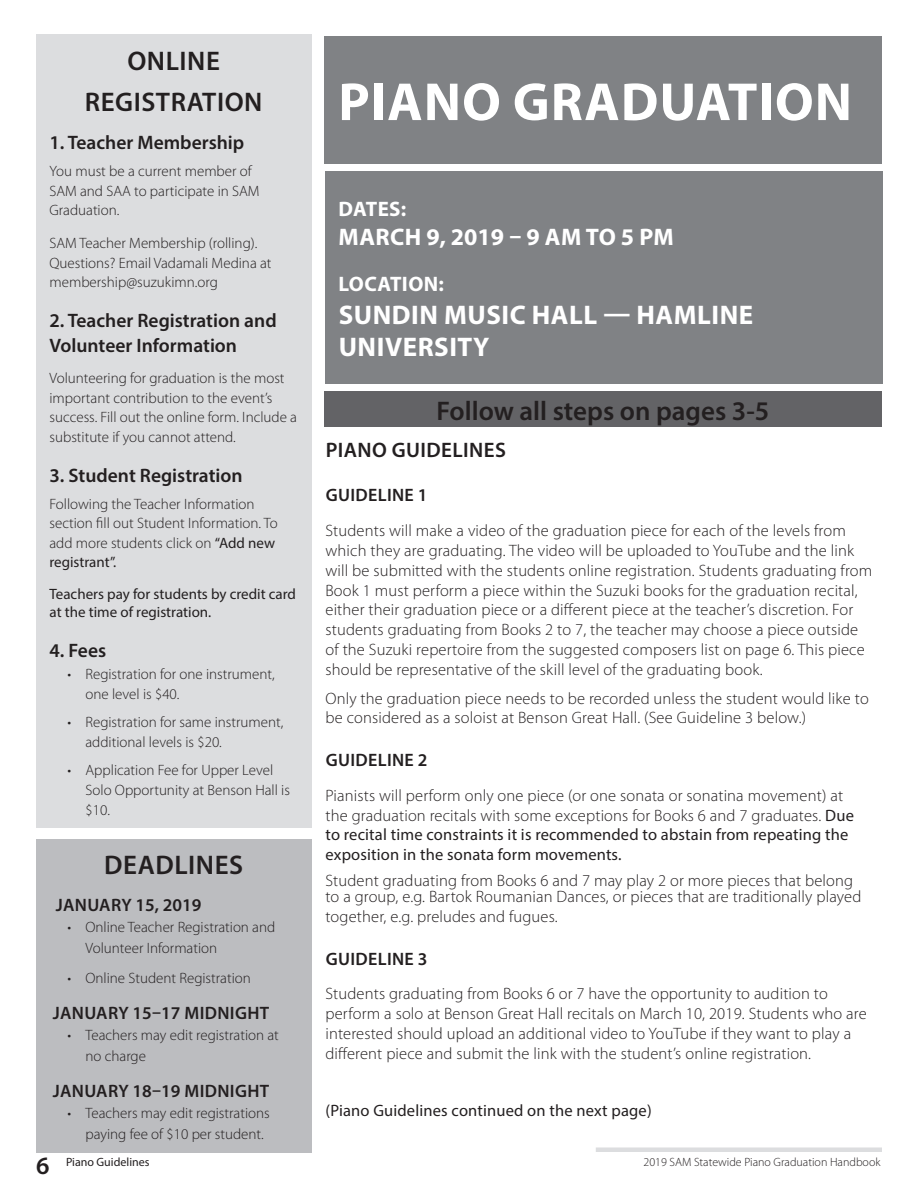
<style>
.page{position:relative;width:918px;height:1188px;background:#fff}
.page>*{position:absolute;margin:0;border:0;box-sizing:border-box;transform-origin:0 0}
.Heading_White_36{font:700 54px "Myriad Pro";letter-spacing:.02em;color:#fff}
.Heading_Black_18{font:700 27px/32.4px "Myriad Pro";letter-spacing:.02em;color:#fff}
.Sidebar_Heading_cent{font:600 27px "Myriad Pro";letter-spacing:.02em;color:#231f20}
.Sidebar_heading_left{font:600 27px "Myriad Pro";color:#231f20}
.Heading_Black_16{font:700 24px "Myriad Pro";letter-spacing:.01em;color:#fff}
.Heading_Black_14{font:600 21px "Myriad Pro";letter-spacing:.02em;color:#231f20}
.Heading_Black_18-2{font:700 21px "Myriad Pro";letter-spacing:.02em;color:#fff}
.Heading_Black_16-2{font:700 21px "Myriad Pro";letter-spacing:.01em;color:#fff}
.Sidebar_subheading_l{font:600 19.5px "Myriad Pro";color:#231f20}
.Sidebar_text_10{font:600 19.5px/24.9px "Myriad Pro";color:#231f20}
.Sidebar_subheading_b{font:600 18px "Myriad Pro";letter-spacing:.02em;color:#231f20}
.Heading_Black_12{font:600 18px "Myriad Pro";letter-spacing:.02em;color:#231f20}
.Sidebar_subheading_b-2{font:600 18px "Myriad Pro";color:#231f20}
.Body_11{font:300 16.5px/19.8px "Myriad Pro";letter-spacing:.01em;color:#231f20}
.Body_11-2{font:16.5px "Myriad Pro";letter-spacing:.01em;color:#231f20}
.Sidebar_text_10-2{font:300 15px/19.5px "Myriad Pro";color:#231f20}
.Sidebar_text_10-3{font:15px/18px "Myriad Pro";color:#231f20}
.t1{font:300 12px "Myriad Pro";color:#231f20}
.Directory_text_11_no{font:12px "Myriad Pro";color:#231f20}
.s1{font-weight:400}
.s2{font-weight:600;font-size:25.05px}
</style>
<div class="page">
<hr style="left:596px;top:1148px;width:286px;height:4px;background:#dcdddf">
<div style="left:324px;top:36px;width:558px;height:128px;background:#808285"></div>
<div style="left:325px;top:171px;width:558px;height:212px;background:#808285"></div>
<div style="left:324px;top:391px;width:558px;height:36px;background:#636366"></div>
<div style="left:36px;top:35px;width:275px;height:793px;background:#dcdddf"></div>
<div style="left:36px;top:839px;width:275px;height:314px;background:#bcbdc0"></div>
<p class="Sidebar_Heading_cent" style="left:127px;top:44px;width:94px">ONLINE</p>
<p class="Sidebar_Heading_cent" style="left:85px;top:84px;width:179px">REGISTRATION</p>
<p class="Sidebar_subheading_l" style="left:50px;top:130px;width:196px">1. Teacher Membership</p>
<p class="Sidebar_text_10-2" style="left:50px;top:161px;width:211px">You must be a current member of<br>SAM and SAA to participate in SAM<br>Graduation.</p>
<p class="Sidebar_text_10-2" style="left:50px;top:234px;width:224px">SAM Teacher Membership (rolling).<br>Questions? Email Vadamali Medina at membership@suzukimn.org</p>
<p class="Sidebar_text_10" style="left:50px;top:307px;width:229px">2. Teacher Registration and<br>Volunteer Information</p>
<p class="Sidebar_text_10-2" style="left:50px;top:369px;width:249px">Volunteering for graduation is the most important contribution to the event’s success. Fill out the online form. Include a substitute if you cannot attend.</p>
<p class="Sidebar_subheading_l" style="left:50px;top:463px;width:195px">3. Student Registration</p>
<p class="Sidebar_text_10-2" style="left:50px;top:494px;width:230px">Following the Teacher Information section fill out Student Information. To add more students click on <span class="s1">“Add new registrant”.</span></p>
<p class="Sidebar_text_10-3" style="left:50px;top:585px;width:248px">Teachers pay for students by credit card at the time of registration.</p>
<p class="Sidebar_subheading_l" style="left:50px;top:638px;width:58px">4. Fees</p>
<p class="Sidebar_text_10-2" style="left:86px;top:665px;width:191px;text-indent:-18px">• Registration for one instrument, one level is $40.</p>
<p class="Sidebar_text_10-2" style="left:86px;top:713px;width:199px;text-indent:-18px">• Registration for same instrument, additional levels is $20.</p>
<p class="Sidebar_text_10-2" style="left:86px;top:761px;width:206px;text-indent:-18px">• Application Fee for Upper Level<br>Solo Opportunity at Benson Hall is $10.</p>
<p class="Sidebar_Heading_cent" style="left:104px;top:848px;width:140px">DEADLINES</p>
<p class="Sidebar_subheading_b-2" style="left:56px;top:893px;width:147px">JANUARY 15, 2019</p>
<p class="Sidebar_text_10-2" style="left:86px;top:916px;width:191px;line-height:21px;text-indent:-18px">• Online Teacher Registration and<br>Volunteer Information</p>
<p class="Sidebar_text_10-2" style="left:68px;top:968px;width:185px">• Online Student Registration</p>
<p class="Sidebar_subheading_b" style="left:53px;top:1001px;width:218px">JANUARY 15–17 MIDNIGHT</p>
<p class="Sidebar_text_10-2" style="left:86px;top:1025px;width:195px;line-height:21px;text-indent:-18px">• Teachers may edit registration at no charge</p>
<p class="Sidebar_subheading_b" style="left:53px;top:1080px;width:218px">JANUARY 18–19 MIDNIGHT</p>
<p class="Sidebar_text_10-2" style="left:86px;top:1103px;width:186px;line-height:21px;text-indent:-18px">• Teachers may edit registrations paying fee of $10 per student.</p>
<p class="Directory_text_11_no" style="left:36px;top:1154px;width:115px"><span class="s2">6</span> Piano Guidelines</p>
<p class="Heading_White_36" style="left:338px;top:67px;width:515px">PIANO GRADUATION</p>
<p class="Heading_Black_16-2" style="left:339px;top:196px;width:69px">DATES:</p>
<p class="Heading_Black_16" style="left:339px;top:222px;width:337px">MARCH 9, 2019 – 9 AM TO 5 PM</p>
<p class="Heading_Black_18-2" style="left:339px;top:270px;width:107px">LOCATION:</p>
<p class="Heading_Black_18" style="left:339px;top:297px;width:416px">SUNDIN MUSIC HALL — HAMLINE<br>UNIVERSITY</p>
<p class="Sidebar_heading_left" style="left:437px;top:394px;width:334px">Follow all steps on pages 3-5</p>
<p class="Heading_Black_14" style="left:326px;top:437px;width:182px">PIANO GUIDELINES</p>
<p class="Heading_Black_12" style="left:326px;top:484px;width:103px">GUIDELINE 1</p>
<p class="Body_11" style="left:326px;top:521px;width:548px">Students will make a video of the graduation piece for each of the levels from which they are graduating. The video will be uploaded to YouTube and the link will be submitted with the students online registration. Students graduating from Book 1 must perform a piece within the Suzuki books for the graduation recital, either their graduation piece or a different piece at the teacher’s discretion. For students graduating from Books 2 to 7, the teacher may choose a piece outside of the Suzuki repertoire from the suggested composers list on page 6. This piece should be representative of the skill level of the graduating book.</p>
<p class="Body_11" style="left:326px;top:689px;width:545px">Only the graduation piece needs to be recorded unless the student would like to be considered as a soloist at Benson Great Hall. (See Guideline 3 below.)</p>
<p class="Heading_Black_12" style="left:326px;top:749px;width:103px">GUIDELINE 2</p>
<p class="Body_11" style="left:326px;top:786px;width:530px">Pianists will perform only one piece (or one sonata or sonatina movement) at the graduation recitals with some exceptions for Books 6 and 7 graduates. <span class="s1">Due to recital time constraints it is recommended to abstain from repeating the exposition in the sonata form movements.</span></p>
<p class="Body_11" style="left:326px;top:872px;width:537px;line-height:16.5px">Student graduating from Books 6 and 7 may play 2 or more pieces that belong to a group, e.g. Bartok Roumanian Dances, or pieces that are traditionally played</p>
<p class="Body_11" style="left:326px;top:907px;width:232px">together, e.g. preludes and fugues.</p>
<p class="Heading_Black_12" style="left:326px;top:947px;width:103px">GUIDELINE 3</p>
<p class="Body_11" style="left:326px;top:984px;width:543px">Students graduating from Books 6 or 7 have the opportunity to audition to perform a solo at Benson Great Hall recitals on March 10, 2019. Students who are interested should upload an additional video to YouTube if they want to play a different piece and submit the link with the student’s online registration.</p>
<p class="Body_11-2" style="left:326px;top:1101px;width:328px">(Piano Guidelines continued on the next page)</p>
<p class="t1" style="left:644px;top:1155px;width:238px">2019 SAM Statewide Piano Graduation Handbook</p>
</div>
